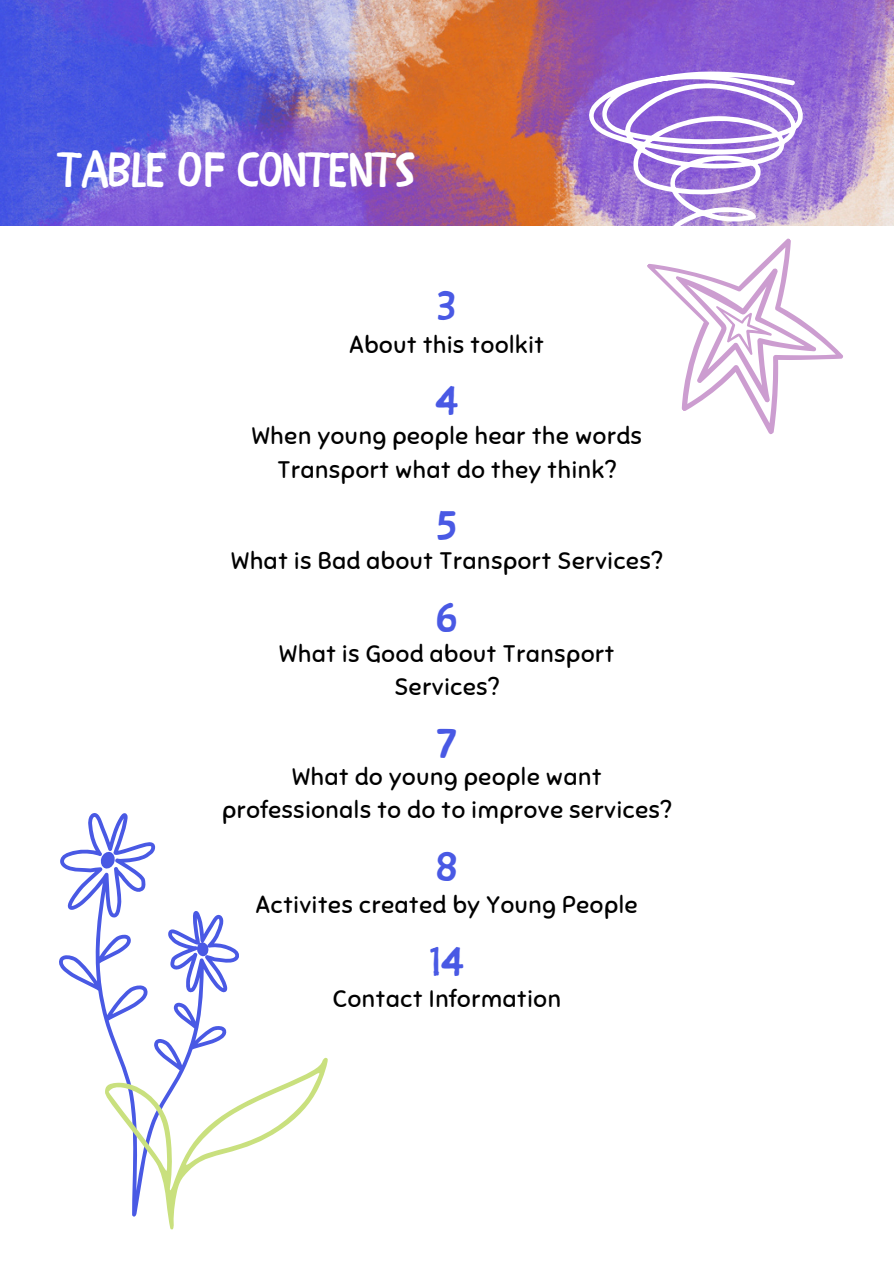
<style>
.page{position:relative;width:894px;height:1264px;background:#fff}
.page>*{position:absolute;margin:0;border:0;box-sizing:border-box;transform-origin:0 0}
.t1{font:49.5px "CHILDRENONE";color:#fff}
.t2{font:40.5px "CHILDRENONE";color:#4959e4}
.t3{font:23.85px/33.3px "Sniglet";letter-spacing:.03em;color:#000;text-align:center}
</style>
<div class="page">
<img style="left:0;top:0;width:893px;height:226px">
<svg style="left:583px;top:70px;width:220px;height:156px"></svg>
<svg style="left:598px;top:186px;width:279px;height:249px"></svg>
<svg style="left:59px;top:813px;width:180px;height:243px"></svg>
<svg style="left:105px;top:1056px;width:223px;height:173px"></svg>
<h1 class="t1" style="left:59px;top:126px;width:358px">TABLE OF CONTENTS</h1>
<p class="t2" style="left:437px;top:271px;width:21px">3</p>
<p class="t3" style="left:349px;top:328px;width:196px">About this toolkit</p>
<p class="t2" style="left:435px;top:365px;width:25px">4</p>
<p class="t3" style="left:252px;top:419px;width:391px">When young people hear the words<br>Transport what do they think?</p>
<p class="t2" style="left:437px;top:491px;width:21px">5</p>
<p class="t3" style="left:231px;top:544px;width:432px">What is Bad about Transport Services?</p>
<p class="t2" style="left:435px;top:582px;width:24px">6</p>
<p class="t3" style="left:279px;top:637px;width:336px">What is Good about Transport<br>Services?</p>
<p class="t2" style="left:436px;top:708px;width:22px">7</p>
<p class="t3" style="left:222px;top:760px;width:451px">What do young people want professionals to do to improve services?</p>
<p class="t2" style="left:436px;top:831px;width:22px">8</p>
<p class="t3" style="left:256px;top:888px;width:383px">Activites created by Young People</p>
<p class="t2" style="left:429px;top:926px;width:36px">14</p>
<p class="t3" style="left:332px;top:981px;width:230px">Contact Information</p>
</div>
